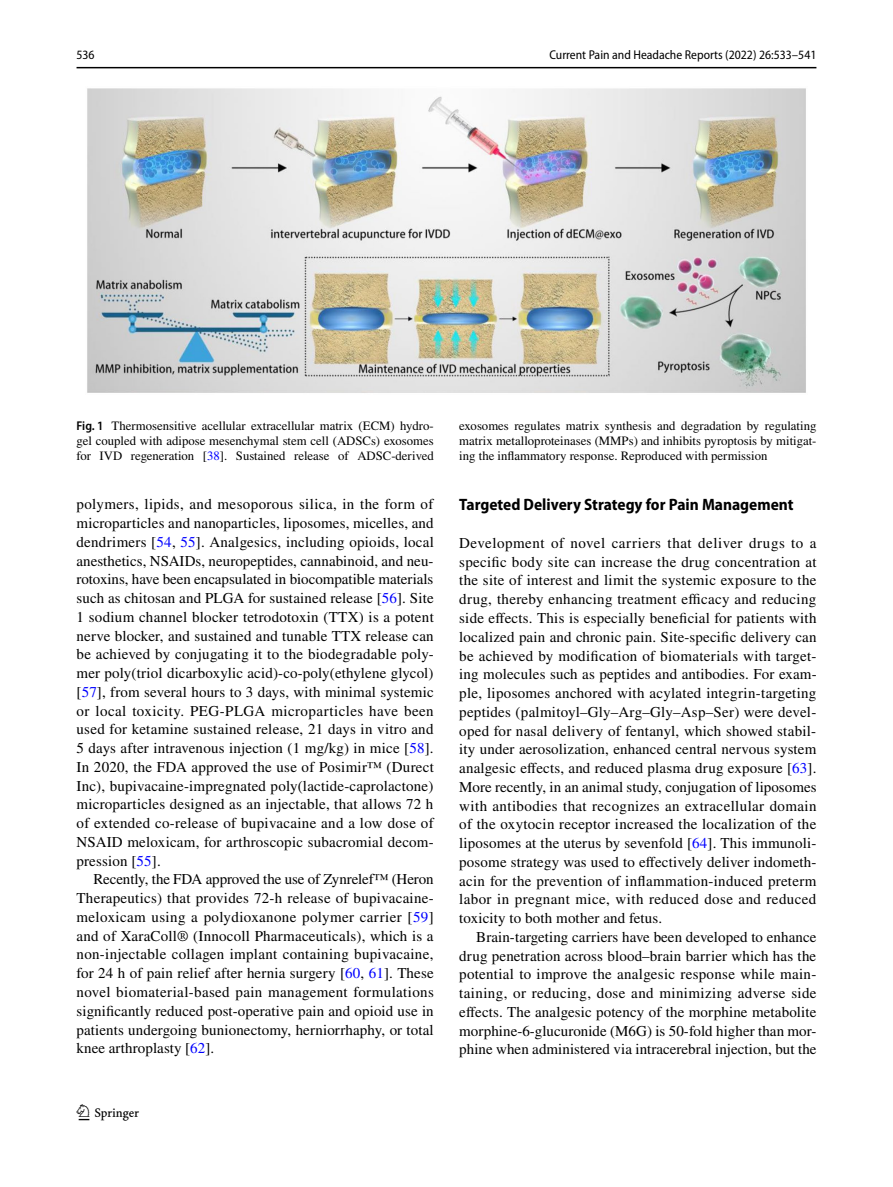
<style>
.page{position:relative;width:893px;height:1187px;background:#fff}
.page>*{position:absolute;margin:0;border:0;box-sizing:border-box;transform-origin:0 0}
.t1{font:22.5px "Springnew Regular 2";color:#000}
.t2{font:700 semi-condensed 16.5px "Myriad Pro";color:#000}
.t3{font:15px/18.8px "STIX";letter-spacing:.005em;color:#000;text-align:justify}
.t4{font:12.75px/15px "STIX";color:#000;text-align:justify}
.t5{font:semi-condensed 12.75px "Myriad Pro";color:#000}
.s1{font-family:"Myriad Pro";font-weight:600;font-stretch:semi-condensed}
.s2{color:#00f}
</style>
<div class="page">
<hr style="left:77px;top:67px;width:739px;height:1px;background:#000">
<img style="left:87px;top:88px;width:719px;height:305px">
<p class="t5" style="left:77px;top:48px;width:20px">536</p>
<p class="t5" style="left:549px;top:48px;width:268px">Current Pain and Headache Reports (2022) 26:533–541</p>
<p class="t4" style="left:77px;top:418px;width:359px"><span class="s1">Fig. 1</span> Thermosensitive acellular extracellular matrix (ECM) hydro&shy;gel coupled with adipose mesenchymal stem cell (ADSCs) exosomes for IVD regeneration [<span class="s2">38</span>]. Sustained release of ADSC-derived</p>
<p class="t4" style="left:459px;top:418px;width:359px">exosomes regulates matrix synthesis and degradation by regulating matrix metalloproteinases (MMPs) and inhibits pyroptosis by mitigat&shy;ing the inflammatory response. Reproduced with permission</p>
<p class="t3" style="left:77px;top:496px;width:359px">polymers, lipids, and mesoporous silica, in the form of microparticles and nanoparticles, liposomes, micelles, and dendrimers [<span class="s2">54</span>, <span class="s2">55</span>]. Analgesics, including opioids, local anesthetics, NSAIDs, neuropeptides, cannabinoid, and neu&shy;rotoxins, have been encapsulated in biocompatible materials such as chitosan and PLGA for sustained release [<span class="s2">56</span>]. Site 1 sodium channel blocker tetrodotoxin (TTX) is a potent nerve blocker, and sustained and tunable TTX release can be achieved by conjugating it to the biodegradable poly&shy;mer poly(triol dicarboxylic acid)-co-poly(ethylene glycol) [<span class="s2">57</span>], from several hours to 3 days, with minimal systemic or local toxicity. PEG-PLGA microparticles have been used for ketamine sustained release, 21 days in vitro and 5 days after intravenous injection (1 mg/kg) in mice [<span class="s2">58</span>].<br>In 2020, the FDA approved the use of Posimir™ (Durect Inc), bupivacaine-impregnated poly(lactide-caprolactone) microparticles designed as an injectable, that allows 72 h of extended co-release of bupivacaine and a low dose of NSAID meloxicam, for arthroscopic subacromial decom&shy;pression [<span class="s2">55</span>].</p>
<p class="t3" style="left:77px;top:871px;width:359px;text-indent:17px">Recently, the FDA approved the use of Zynrelef™ (Heron Therapeutics) that provides 72-h release of bupivacaine&shy;meloxicam using a polydioxanone polymer carrier [<span class="s2">59</span>] and of XaraColl® (Innocoll Pharmaceuticals), which is a non-injectable collagen implant containing bupivacaine, for 24 h of pain relief after hernia surgery [<span class="s2">60</span>, <span class="s2">61</span>]. These novel biomaterial-based pain management formulations significantly reduced post-operative pain and opioid use in patients undergoing bunionectomy, herniorrhaphy, or total knee arthroplasty [<span class="s2">62</span>].</p>
<h1 class="t1" style="left:79px;top:1104px;width:62px">1 3</h1>
<p class="t2" style="left:459px;top:495px;width:336px">Targeted Delivery Strategy for Pain Management</p>
<p class="t3" style="left:459px;top:534px;width:359px">Development of novel carriers that deliver drugs to a specific body site can increase the drug concentration at the site of interest and limit the systemic exposure to the drug, thereby enhancing treatment efficacy and reducing side effects. This is especially beneficial for patients with localized pain and chronic pain. Site-specific delivery can be achieved by modification of biomaterials with target&shy;ing molecules such as peptides and antibodies. For exam&shy;ple, liposomes anchored with acylated integrin-targeting peptides (palmitoyl–Gly–Arg–Gly–Asp–Ser) were devel&shy;oped for nasal delivery of fentanyl, which showed stabil&shy;ity under aerosolization, enhanced central nervous system analgesic effects, and reduced plasma drug exposure [<span class="s2">63</span>].<br>More recently, in an animal study, conjugation of liposomes with antibodies that recognizes an extracellular domain of the oxytocin receptor increased the localization of the liposomes at the uterus by sevenfold [<span class="s2">64</span>]. This immunoli&shy;posome strategy was used to effectively deliver indometh&shy;acin for the prevention of inflammation-induced preterm labor in pregnant mice, with reduced dose and reduced toxicity to both mother and fetus.</p>
<p class="t3" style="left:459px;top:928px;width:359px;text-indent:17px">Brain-targeting carriers have been developed to enhance drug penetration across blood–brain barrier which has the potential to improve the analgesic response while main&shy;taining, or reducing, dose and minimizing adverse side effects. The analgesic potency of the morphine metabolite morphine-6-glucuronide (M6G) is 50-fold higher than mor&shy;phine when administered via intracerebral injection, but the</p>
</div>
